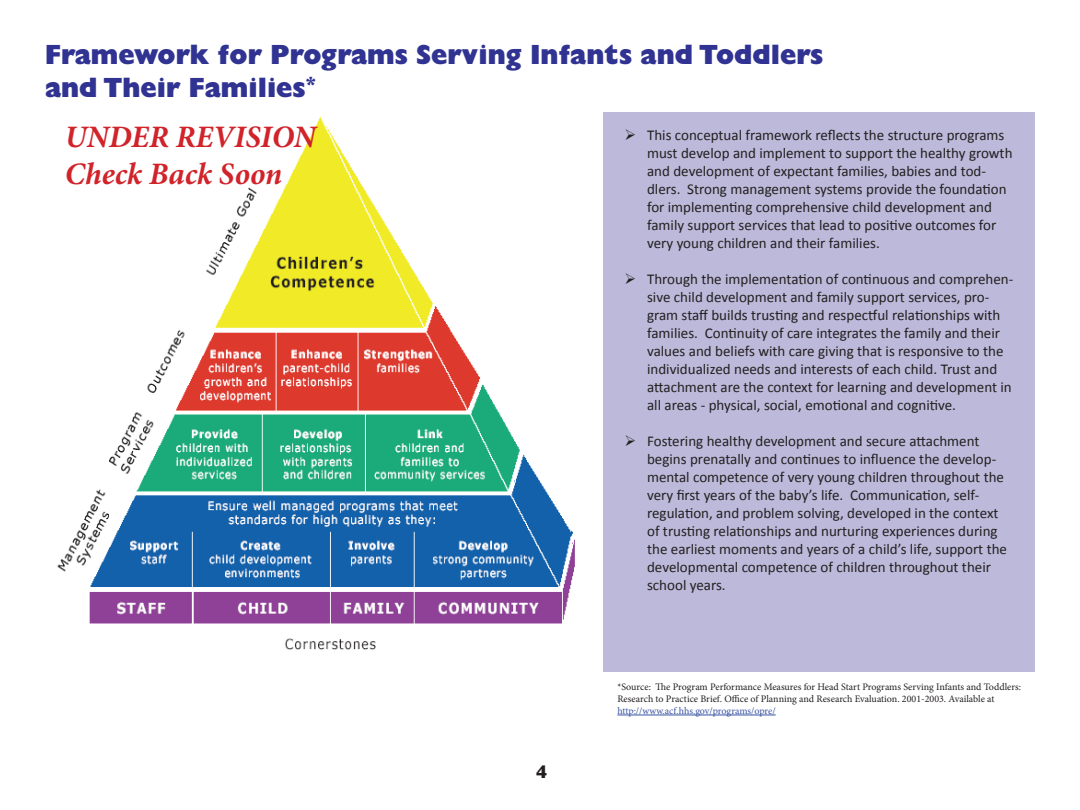
<style>
.page{position:relative;width:1080px;height:810px;background:#fff}
.page>*{position:absolute;margin:0;border:0;box-sizing:border-box;transform-origin:0 0}
.t1{font:italic 700 31.25px/37.5px "Minion Pro";color:#d1232a}
.t2{font:27.5px/33px "Gill Sans Std Extra Bold Disp";color:#303391}
.t3{font:700 18.75px "Gill Sans";color:#231f20}
.t4{font:15px/18px "Calibri";color:#231f20}
.t5{font:10px/12px "Minion Pro";color:#231f20}
.s1{color:#3853a3}
</style>
<div class="page">
<div style="left:603px;top:112px;width:432px;height:559px;background:#bcb9da"></div>
<hr style="left:617px;top:715px;width:159px;height:1px;background:#3853a3">
<img style="left:57px;top:116px;width:518px;height:534px">
<h1 class="t2" style="left:45px;top:38px;width:780px">Framework for Programs Serving Infants and Toddlers and Their Families<sup>*</sup></h1>
<p class="t1" style="left:65px;top:118px;width:253px">UNDER REVISION<br>Check Back Soon</p>
<p class="t4" style="left:647px;top:126px;width:367px">This conceptual framework reflects the structure programs must develop and implement to support the healthy growth and development of expectant families, babies and tod&shy;dlers. Strong management systems provide the foundation for implementing comprehensive child development and family support services that lead to positive outcomes for very young children and their families.</p>
<p class="t4" style="left:647px;top:270px;width:368px">Through the implementation of continuous and comprehen&shy;sive child development and family support services, pro&shy;gram staff builds trusting and respectful relationships with families. Continuity of care integrates the family and their values and beliefs with care giving that is responsive to the individualized needs and interests of each child. Trust and attachment are the context for learning and development in all areas - physical, social, emotional and cognitive.</p>
<p class="t4" style="left:647px;top:432px;width:361px">Fostering healthy development and secure attachment begins prenatally and continues to influence the develop&shy;mental competence of very young children throughout the very first years of the baby’s life. Communication, self&shy;regulation, and problem solving, developed in the context of trusting relationships and nurturing experiences during the earliest moments and years of a child’s life, support the developmental competence of children throughout their school years.</p>
<p class="t3" style="left:536px;top:761px;width:13px">4</p>
<p class="t5" style="left:617px;top:681px;width:405px">*Source: The Program Performance Measures for Head Start Programs Serving Infants and Toddlers:<br>Research to Practice Brief. Office of Planning and Research Evaluation. 2001-2003. Available at <span class="s1">http://www.acf.hhs.gov/programs/opre/</span></p>
</div>
